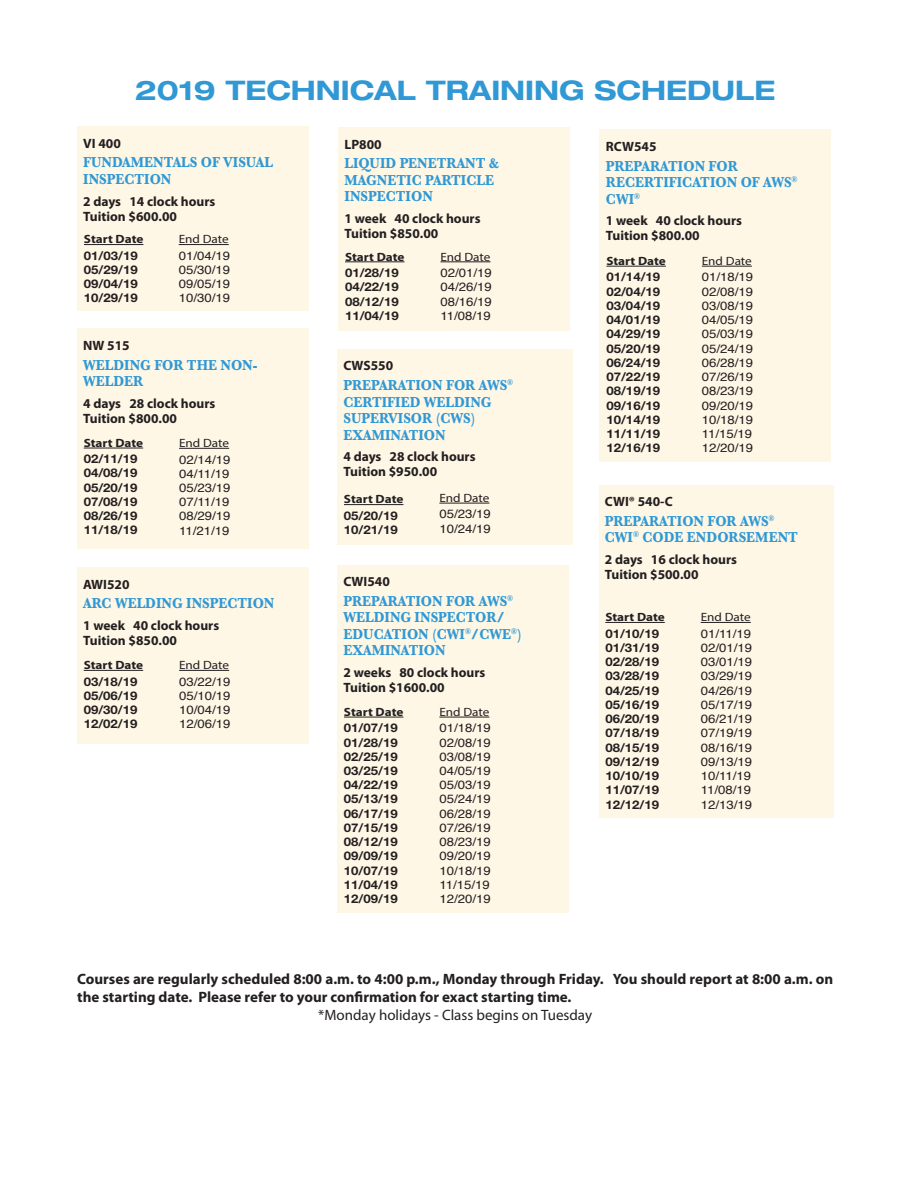
<style>
.page{position:relative;width:918px;height:1188px;background:#fff}
.page>*{position:absolute;margin:0;border:0;box-sizing:border-box;transform-origin:0 0}
.t1{font:700 expanded 27px "Helvetica Neue LT Std";color:#3098d4}
.t2{font:700 15px/16.5px "Baskerville";color:#3098d4;scale:.9 1}
.t3{font:700 15px/18px "Myriad Pro";color:#231f20}
.t4{font:15px "Myriad Pro";color:#231f20}
.t5{font:700 13.5px/15px "Myriad Pro";color:#231f20}
.t6{font:700 12px/14.2px "Helvetica Neue LT Std";color:#231f20;text-align:justify;scale:1.1 1}
.t7{font:12px/14.2px "Helvetica";color:#231f20;text-align:justify;scale:1.1 1}
.t8{font:700 12px "Myriad Pro";color:#231f20;scale:1.1 1}
.t9{font:12px "Myriad Pro";color:#231f20;scale:1.1 1}
</style>
<div class="page">
<div style="left:77px;top:126px;width:231px;height:185px;background:#fef7e6"></div>
<hr style="left:84px;top:244px;width:59px;height:1px;background:#231f20">
<hr style="left:179px;top:244px;width:50px;height:1px;background:#231f20">
<div style="left:77px;top:329px;width:231px;height:220px;background:#fef7e6"></div>
<hr style="left:84px;top:448px;width:59px;height:1px;background:#231f20">
<hr style="left:179px;top:448px;width:50px;height:1px;background:#231f20">
<div style="left:77px;top:567px;width:231px;height:176px;background:#fef7e6"></div>
<hr style="left:84px;top:670px;width:59px;height:1px;background:#231f20">
<hr style="left:179px;top:670px;width:50px;height:1px;background:#231f20">
<div style="left:339px;top:127px;width:231px;height:203px;background:#fef7e6"></div>
<hr style="left:345px;top:262px;width:60px;height:1px;background:#231f20">
<hr style="left:440px;top:262px;width:51px;height:1px;background:#231f20">
<div style="left:338px;top:349px;width:235px;height:196px;background:#fef7e6"></div>
<hr style="left:344px;top:504px;width:59px;height:1px;background:#231f20">
<hr style="left:439px;top:503px;width:50px;height:1px;background:#231f20">
<div style="left:338px;top:565px;width:231px;height:348px;background:#fef7e6"></div>
<hr style="left:344px;top:717px;width:59px;height:1px;background:#231f20">
<hr style="left:439px;top:717px;width:50px;height:1px;background:#231f20">
<div style="left:600px;top:130px;width:231px;height:332px;background:#fef7e6"></div>
<hr style="left:606px;top:266px;width:60px;height:1px;background:#231f20">
<hr style="left:702px;top:266px;width:50px;height:1px;background:#231f20">
<div style="left:599px;top:485px;width:234px;height:333px;background:#fef7e6"></div>
<hr style="left:605px;top:622px;width:60px;height:1px;background:#231f20">
<hr style="left:701px;top:622px;width:50px;height:1px;background:#231f20">
<h1 class="t1" style="left:135px;top:74px;width:642px">2019 TECHNICAL TRAINING SCHEDULE</h1>
<p class="t5" style="left:83px;top:135px;width:39px">VI 400</p>
<p class="t2" style="left:83px;top:154px;width:212px">FUNDAMENTALS OF VISUAL<br>INSPECTION</p>
<p class="t5" style="left:83px;top:193px;width:134px">2 days 14 clock hours<br>Tuition $600.00</p>
<p class="t8" style="left:84px;top:231px;width:56px">Start Date</p>
<p class="t6" style="left:84px;top:248px;width:50px">01/03/19<br>05/29/19<br>09/04/19<br>10/29/19</p>
<p class="t9" style="left:179px;top:232px;width:47px">End Date</p>
<p class="t7" style="left:179px;top:249px;width:48px">01/04/19<br>05/30/19<br>09/05/19<br>10/30/19</p>
<p class="t5" style="left:83px;top:337px;width:48px">NW 515</p>
<p class="t2" style="left:83px;top:357px;width:195px">WELDING FOR THE NON-<br>WELDER</p>
<p class="t5" style="left:83px;top:395px;width:134px">4 days 28 clock hours<br>Tuition $800.00</p>
<p class="t8" style="left:84px;top:435px;width:56px">Start Date</p>
<p class="t6" style="left:84px;top:452px;width:50px">02/11/19<br>04/08/19<br>05/20/19<br>07/08/19<br>08/26/19<br>11/18/19</p>
<p class="t9" style="left:179px;top:436px;width:47px">End Date</p>
<p class="t7" style="left:179px;top:453px;width:48px">02/14/19<br>04/11/19<br>05/23/19<br>07/11/19<br>08/29/19<br>11/21/19</p>
<p class="t5" style="left:83px;top:576px;width:48px">AWI520</p>
<p class="t2" style="left:83px;top:595px;width:214px">ARC WELDING INSPECTION</p>
<p class="t5" style="left:83px;top:618px;width:138px">1 week 40 clock hours<br>Tuition $850.00</p>
<p class="t8" style="left:84px;top:657px;width:56px">Start Date</p>
<p class="t6" style="left:84px;top:674px;width:50px">03/18/19<br>05/06/19<br>09/30/19<br>12/02/19</p>
<p class="t9" style="left:179px;top:658px;width:47px">End Date</p>
<p class="t7" style="left:179px;top:675px;width:48px">03/22/19<br>05/10/19<br>10/04/19<br>12/06/19</p>
<p class="t5" style="left:345px;top:136px;width:39px">LP800</p>
<p class="t2" style="left:345px;top:155px;width:173px">LIQUID PENETRANT &amp;<br>MAGNETIC PARTICLE<br>INSPECTION</p>
<p class="t5" style="left:345px;top:211px;width:138px">1 week 40 clock hours<br>Tuition $850.00</p>
<p class="t8" style="left:345px;top:249px;width:56px">Start Date</p>
<p class="t6" style="left:345px;top:265px;width:50px">01/28/19<br>04/22/19<br>08/12/19<br>11/04/19</p>
<p class="t9" style="left:440px;top:249px;width:47px">End Date</p>
<p class="t7" style="left:440px;top:266px;width:48px">02/01/19<br>04/26/19<br>08/16/19<br>11/08/19</p>
<p class="t5" style="left:344px;top:358px;width:51px">CWS550</p>
<p class="t2" style="left:344px;top:377px;width:190px">PREPARATION FOR AWS<sup>®<br></sup>CERTIFIED WELDING<br>SUPERVISOR (CWS)<br>EXAMINATION</p>
<p class="t5" style="left:344px;top:449px;width:134px">4 days 28 clock hours<br>Tuition $950.00</p>
<p class="t8" style="left:344px;top:492px;width:56px">Start Date</p>
<p class="t6" style="left:344px;top:508px;width:50px">05/20/19<br>10/21/19</p>
<p class="t9" style="left:439px;top:490px;width:47px">End Date</p>
<p class="t7" style="left:439px;top:507px;width:48px">05/23/19<br>10/24/19</p>
<p class="t5" style="left:344px;top:573px;width:48px">CWI540</p>
<p class="t2" style="left:343px;top:593px;width:200px">PREPARATION FOR AWS<sup>®<br></sup>WELDING INSPECTOR/<br>EDUCATION (CWI<sup>®</sup>/CWE<sup>®</sup>)<br>EXAMINATION</p>
<p class="t5" style="left:344px;top:664px;width:143px">2 weeks 80 clock hours<br>Tuition $1600.00</p>
<p class="t8" style="left:344px;top:704px;width:56px">Start Date</p>
<p class="t6" style="left:344px;top:721px;width:50px">01/07/19<br>01/28/19<br>02/25/19<br>03/25/19<br>04/22/19<br>05/13/19<br>06/17/19<br>07/15/19<br>08/12/19<br>09/09/19<br>10/07/19<br>11/04/19<br>12/09/19</p>
<p class="t9" style="left:439px;top:704px;width:47px">End Date</p>
<p class="t7" style="left:439px;top:721px;width:48px">01/18/19<br>02/08/19<br>03/08/19<br>04/05/19<br>05/03/19<br>05/24/19<br>06/28/19<br>07/26/19<br>08/23/19<br>09/20/19<br>10/18/19<br>11/15/19<br>12/20/19</p>
<p class="t5" style="left:606px;top:138px;width:52px">RCW545</p>
<p class="t2" style="left:606px;top:158px;width:214px">PREPARATION FOR<br>RECERTIFICATION OF AWS<sup>®<br></sup>CWI<sup>®</sup></p>
<p class="t5" style="left:606px;top:213px;width:138px">1 week 40 clock hours<br>Tuition $800.00</p>
<p class="t8" style="left:606px;top:253px;width:56px">Start Date</p>
<p class="t6" style="left:606px;top:270px;width:50px">01/14/19<br>02/04/19<br>03/04/19<br>04/01/19<br>04/29/19<br>05/20/19<br>06/24/19<br>07/22/19<br>08/19/19<br>09/16/19<br>10/14/19<br>11/11/19<br>12/16/19</p>
<p class="t9" style="left:702px;top:254px;width:47px">End Date</p>
<p class="t7" style="left:702px;top:270px;width:48px">01/18/19<br>02/08/19<br>03/08/19<br>04/05/19<br>05/03/19<br>05/24/19<br>06/28/19<br>07/26/19<br>08/23/19<br>09/20/19<br>10/18/19<br>11/15/19<br>12/20/19</p>
<p class="t5" style="left:605px;top:494px;width:69px">CWI® 540-C</p>
<p class="t2" style="left:605px;top:513px;width:216px">PREPARATION FOR AWS<sup>®<br></sup>CWI<sup>®</sup> CODE ENDORSEMENT</p>
<p class="t5" style="left:605px;top:552px;width:134px">2 days 16 clock hours<br>Tuition $500.00</p>
<p class="t8" style="left:605px;top:609px;width:56px">Start Date</p>
<p class="t6" style="left:605px;top:626px;width:50px">01/10/19<br>01/31/19<br>02/28/19<br>03/28/19<br>04/25/19<br>05/16/19<br>06/20/19<br>07/18/19<br>08/15/19<br>09/12/19<br>10/10/19<br>11/07/19<br>12/12/19</p>
<p class="t9" style="left:701px;top:610px;width:47px">End Date</p>
<p class="t7" style="left:701px;top:627px;width:48px">01/11/19<br>02/01/19<br>03/01/19<br>03/29/19<br>04/26/19<br>05/17/19<br>06/21/19<br>07/19/19<br>08/16/19<br>09/13/19<br>10/11/19<br>11/08/19<br>12/13/19</p>
<p class="t3" style="left:77px;top:970px;width:758px">Courses are regularly scheduled 8:00 a.m. to 4:00 p.m., Monday through Friday. You should report at 8:00 a.m. on the starting date. Please refer to your confirmation for exact starting time.</p>
<p class="t4" style="left:318px;top:1006px;width:275px">*Monday holidays - Class begins on Tuesday</p>
</div>
